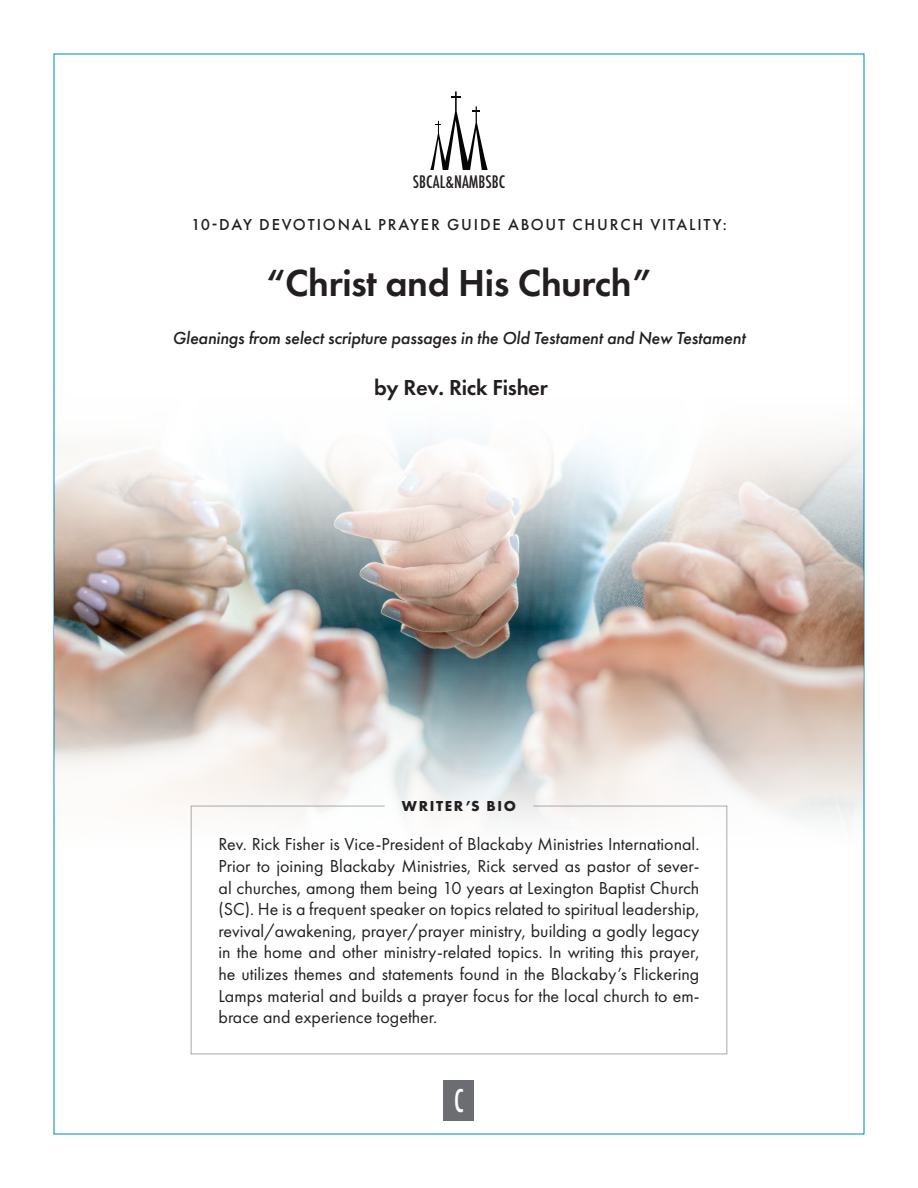
<style>
.page{position:relative;width:918px;height:1188px;background:#fff}
.page>*{position:absolute;margin:0;border:0;box-sizing:border-box;transform-origin:0 0}
.t1{font:600 39px "Futura PT";letter-spacing:-.01em;color:#231f20}
.t2{font:500 34.35px "Futura PT Cond";color:#fff;scale:.83 1}
.t3{font:600 22.5px "Futura PT";letter-spacing:-.01em;color:#231f20}
.t4{font:18px/21.6px "Futura PT";color:#231f20;text-align:justify}
.t5{font:italic 500 18px "Futura PT";letter-spacing:-.01em;color:#231f20}
.t6{font:500 condensed 16.8px "Futura";color:#231f20}
.t7{font:500 16.5px "Futura PT";letter-spacing:.11em;color:#231f20}
.t8{font:700 15px "Futura PT";letter-spacing:.11em;color:#231f20}
</style>
<div class="page">
<img style="left:54px;top:384px;width:810px;height:473px">
<svg style="left:190px;top:805px;width:538px;height:250px"></svg>
<svg style="left:430px;top:92px;width:58px;height:78px"></svg>
<div style="left:444px;top:1080px;width:30px;height:40px;background:#6c6d70"></div>
<p class="t6" style="left:413px;top:171px;width:94px">SBCAL&amp;NAMBSBC</p>
<p class="t7" style="left:191px;top:215px;width:537px">10-DAY DEVOTIONAL PRAYER GUIDE ABOUT CHURCH VITALITY:</p>
<p class="t1" style="left:266px;top:259px;width:387px">“Christ and His Church”</p>
<p class="t5" style="left:173px;top:327px;width:574px">Gleanings from select scripture passages in the Old Testament and New Testament</p>
<p class="t3" style="left:374px;top:374px;width:175px">by Rev. Rick Fisher</p>
<p class="t8" style="left:402px;top:797px;width:116px">WRITER’S BIO</p>
<p class="t4" style="left:219px;top:834px;width:482px">Rev. Rick Fisher is Vice-President of Blackaby Ministries International.<br>Prior to joining Blackaby Ministries, Rick served as pastor of sever&shy;al churches, among them being 10 years at Lexington Baptist Church (SC). He is a frequent speaker on topics related to spiritual leadership, revival/awakening, prayer/prayer ministry, building a godly legacy in the home and other ministry-related topics. In writing this prayer, he utilizes themes and statements found in the Blackaby’s Flickering Lamps material and builds a prayer focus for the local church to em&shy;brace and experience together.</p>
<p class="t2" style="left:454px;top:1080px;width:13px">C</p>
</div>
